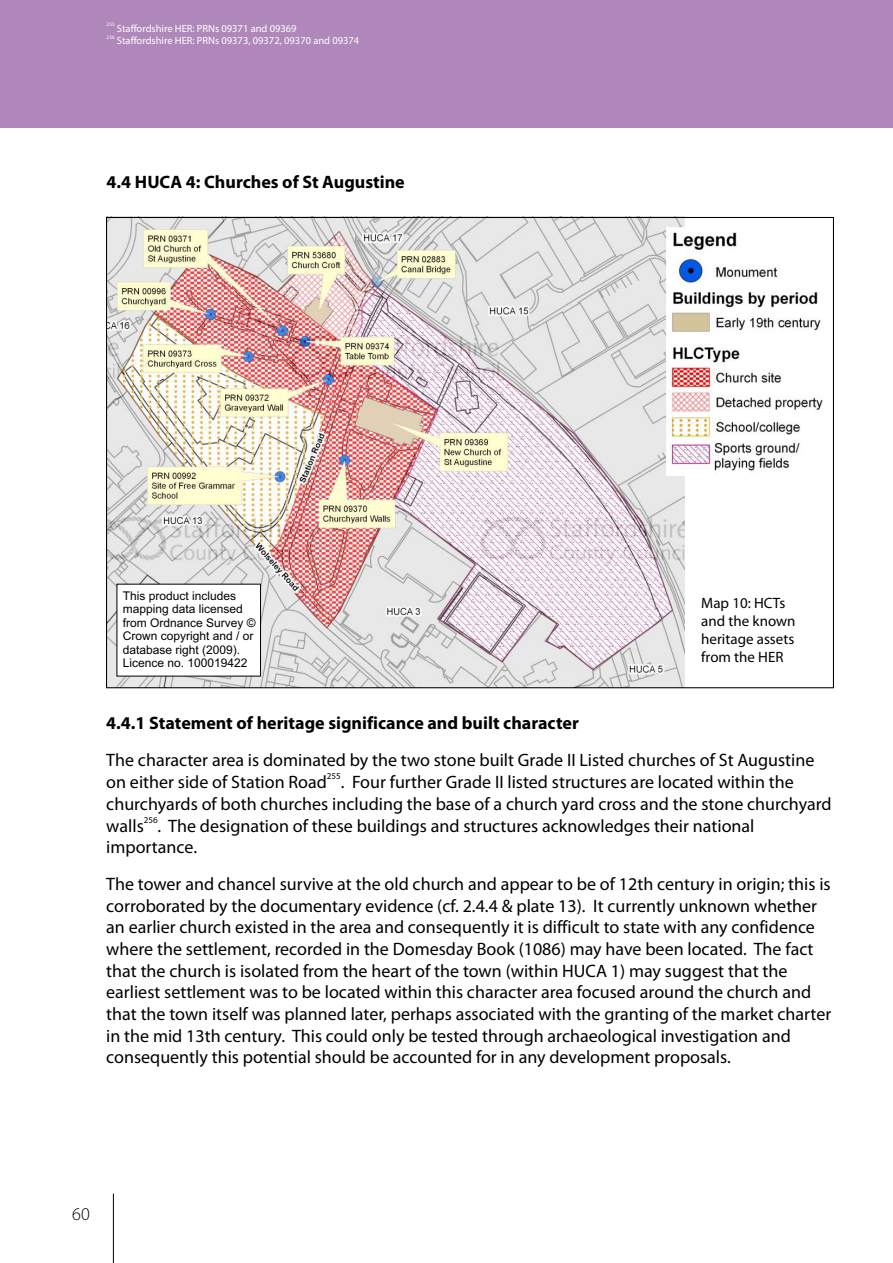
<style>
.page{position:relative;width:893px;height:1263px;background:#fff}
.page>*{position:absolute;margin:0;border:0;box-sizing:border-box;transform-origin:0 0}
.t1{font:18px/21.6px "Myriad Pro";color:#000}
.t2{font:700 18px "Myriad Pro";color:#000}
.t3{font:300 18px "Myriad Pro";color:#000}
.t4{font:15px/18px "Myriad Pro";color:#000}
.t5{font:12px/13.4px "Arial";color:#000}
.t6{font:10.5px "Myriad Pro";color:#fff}
.t7{font:9px "Myriad Pro";color:#000}
.t8{font:5.25px "Myriad Pro";color:#fff}
.s1{font-weight:700}
</style>
<div class="page">
<img style="left:108px;top:219px;width:576px;height:467px">
<div style="left:117px;top:584px;width:144px;height:92px;background:#fff"></div>
<hr style="left:113px;top:1193px;width:1px;height:70px;background:#000">
<div style="left:0;top:0;width:893px;height:128px;background:#b087ba"></div>
<img style="left:666px;top:227px;width:157px;height:249px">
<p class="t8" style="left:107px;top:22px;width:10px">255</p>
<p class="t6" style="left:117px;top:24px;width:181px">Staffordshire HER: PRNs 09371 and 09369</p>
<p class="t8" style="left:107px;top:35px;width:10px">256</p>
<p class="t6" style="left:117px;top:37px;width:244px">Staffordshire HER: PRNs 09373, 09372, 09370 and 09374</p>
<p class="t2" style="left:107px;top:174px;width:300px">4.4 HUCA 4: Churches of St Augustine</p>
<p class="t5" style="left:123px;top:590px;width:134px">This product includes mapping data licensed from Ordnance Survey ©<br>Crown copyright and / or database right (2009).<br>Licence no. 100019422</p>
<p class="t4" style="left:701px;top:595px;width:96px">Map 10: HCTs and the known heritage assets from the HER</p>
<p class="t1" style="left:106px;top:706px;width:710px;line-height:36.8px"><span class="s1">4.4.1 Statement of heritage significance and built character<br></span>The character area is dominated by the two stone built Grade II Listed churches of St Augustine</p>
<p class="t7" style="left:327px;top:772px;width:15px">255</p>
<p class="t1" style="left:106px;top:773px;width:727px">on either side of Station Road . Four further Grade II listed structures are located within the churchyards of both churches including the base of a church yard cross and the stone churchyard</p>
<p class="t7" style="left:144px;top:816px;width:15px">256</p>
<p class="t1" style="left:106px;top:816px;width:650px">walls . The designation of these buildings and structures acknowledges their national importance.</p>
<p class="t1" style="left:106px;top:875px;width:726px">The tower and chancel survive at the old church and appear to be of 12th century in origin; this is corroborated by the documentary evidence (cf. 2.4.4 &amp; plate 13). It currently unknown whether an earlier church existed in the area and consequently it is difficult to state with any confidence where the settlement, recorded in the Domesday Book (1086) may have been located. The fact that the church is isolated from the heart of the town (within HUCA 1) may suggest that the earliest settlement was to be located within this character area focused around the church and that the town itself was planned later, perhaps associated with the granting of the market charter in the mid 13th century. This could only be tested through archaeological investigation and consequently this potential should be accounted for in any development proposals.</p>
<p class="t3" style="left:72px;top:1207px;width:19px">60</p>
</div>
